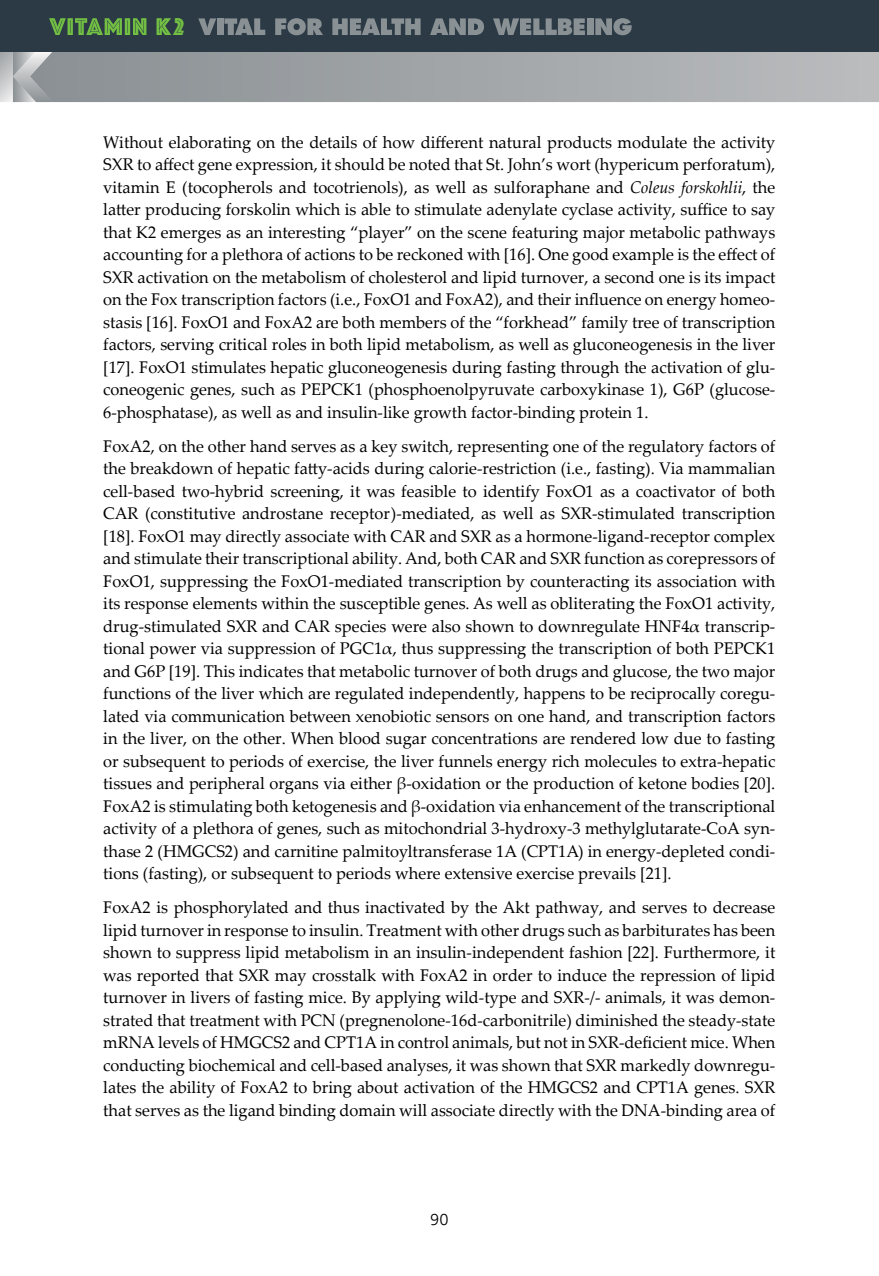
<style>
.page{position:relative;width:879px;height:1276px;background:#fff}
.page>*{position:absolute;margin:0;border:0;box-sizing:border-box;transform-origin:0 0}
.t1{font:24px "Zamenhof Inline";color:#72bf44}
.t2{font:16.8px/22.4px "Palatino Linotype";color:#000;text-align:justify}
.t3{font:300 16px "Frutiger Neue LT Com";color:#000}
.s1{font-style:italic}
</style>
<div class="page">
<svg style="left:0;top:52px;width:879px;height:50px;background:#a3a6a9"></svg>
<div style="left:0;top:0;width:879px;height:52px;background:#2b3a45"></div>
<svg style="left:198px;top:18px;width:18px;height:17px"></svg>
<div style="left:217px;top:18px;width:6px;height:17px;background:#8a9194"></div>
<svg style="left:224px;top:18px;width:41px;height:17px"></svg>
<svg style="left:275px;top:18px;width:48px;height:17px"></svg>
<svg style="left:332px;top:18px;width:88px;height:17px"></svg>
<svg style="left:430px;top:18px;width:54px;height:17px"></svg>
<svg style="left:493px;top:18px;width:92px;height:17px"></svg>
<div style="left:587px;top:18px;width:6px;height:17px;background:#8a9194"></div>
<svg style="left:595px;top:18px;width:37px;height:17px"></svg>
<svg style="left:49px;top:18px;width:97px;height:17px"></svg>
<svg style="left:156px;top:18px;width:15px;height:17px"></svg>
<h1 class="t1" style="left:173px;top:16px;width:14px">2</h1>
<p class="t2" style="left:103px;top:130px;width:673px">Without elaborating on the details of how different natural products modulate the activity SXR to affect gene expression, it should be noted that St. John’s wort (hypericum perforatum), vitamin E (tocopherols and tocotrienols), as well as sulforaphane and <span class="s1">Coleus forskohlii</span>, the latter producing forskolin which is able to stimulate adenylate cyclase activity, suffice to say that K2 emerges as an interesting “player” on the scene featuring major metabolic pathways accounting for a plethora of actions to be reckoned with [16]. One good example is the effect of SXR activation on the metabolism of cholesterol and lipid turnover, a second one is its impact on the Fox transcription factors (i.e., FoxO1 and FoxA2), and their influence on energy homeo&shy;stasis [16]. FoxO1 and FoxA2 are both members of the “forkhead” family tree of transcription factors, serving critical roles in both lipid metabolism, as well as gluconeogenesis in the liver [17]. FoxO1 stimulates hepatic gluconeogenesis during fasting through the activation of glu&shy;coneogenic genes, such as PEPCK1 (phosphoenolpyruvate carboxykinase 1), G6P (glucose-6-phosphatase), as well as and insulin-like growth factor-binding protein 1.</p>
<p class="t2" style="left:103px;top:434px;width:673px">FoxA2, on the other hand serves as a key switch, representing one of the regulatory factors of the breakdown of hepatic fatty-acids during calorie-restriction (i.e., fasting). Via mammalian cell-based two-hybrid screening, it was feasible to identify FoxO1 as a coactivator of both CAR (constitutive androstane receptor)-mediated, as well as SXR-stimulated transcription [18]. FoxO1 may directly associate with CAR and SXR as a hormone-ligand-receptor complex and stimulate their transcriptional ability. And, both CAR and SXR function as corepressors of FoxO1, suppressing the FoxO1-mediated transcription by counteracting its association with its response elements within the susceptible genes. As well as obliterating the FoxO1 activity, drug-stimulated SXR and CAR species were also shown to downregulate HNF4α transcrip&shy;tional power via suppression of PGC1α, thus suppressing the transcription of both PEPCK1 and G6P [19]. This indicates that metabolic turnover of both drugs and glucose, the two major functions of the liver which are regulated independently, happens to be reciprocally coregu&shy;lated via communication between xenobiotic sensors on one hand, and transcription factors in the liver, on the other. When blood sugar concentrations are rendered low due to fasting or subsequent to periods of exercise, the liver funnels energy rich molecules to extra-hepatic tissues and peripheral organs via either β-oxidation or the production of ketone bodies [20].<br>FoxA2 is stimulating both ketogenesis and β-oxidation via enhancement of the transcriptional activity of a plethora of genes, such as mitochondrial 3-hydroxy-3 methylglutarate-CoA syn&shy;thase 2 (HMGCS2) and carnitine palmitoyltransferase 1A (CPT1A) in energy-depleted condi&shy;tions (fasting), or subsequent to periods where extensive exercise prevails [21].</p>
<p class="t2" style="left:103px;top:895px;width:673px">FoxA2 is phosphorylated and thus inactivated by the Akt pathway, and serves to decrease lipid turnover in response to insulin. Treatment with other drugs such as barbiturates has been shown to suppress lipid metabolism in an insulin-independent fashion [22]. Furthermore, it was reported that SXR may crosstalk with FoxA2 in order to induce the repression of lipid turnover in livers of fasting mice. By applying wild-type and SXR-/- animals, it was demon&shy;strated that treatment with PCN (pregnenolone-16d-carbonitrile) diminished the steady-state mRNA levels of HMGCS2 and CPT1A in control animals, but not in SXR-deficient mice. When conducting biochemical and cell-based analyses, it was shown that SXR markedly downregu&shy;lates the ability of FoxA2 to bring about activation of the HMGCS2 and CPT1A genes. SXR that serves as the ligand binding domain will associate directly with the DNA-binding area of</p>
<p class="t3" style="left:430px;top:1210px;width:20px">90</p>
</div>
